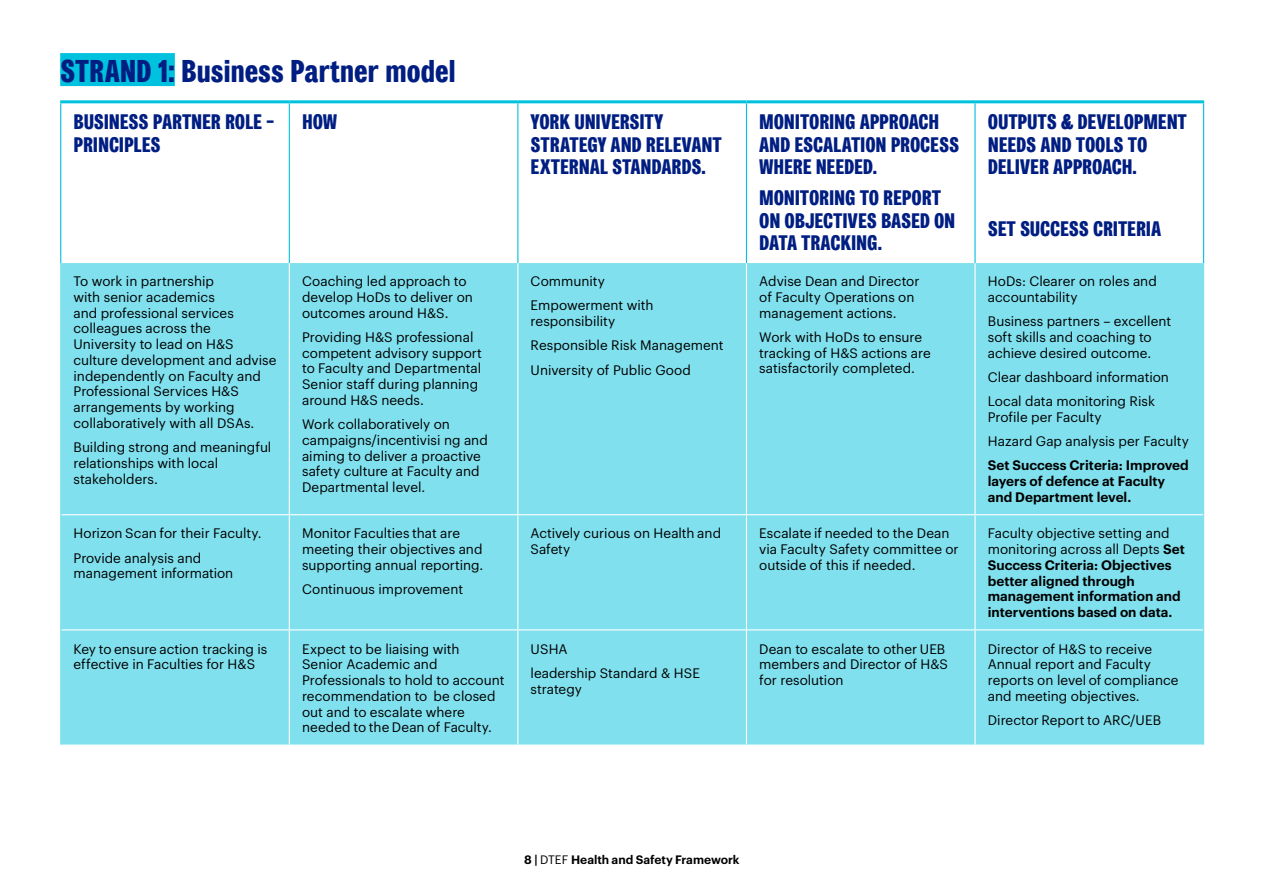
<style>
.page{position:relative;width:1263px;height:893px;background:#fff}
.page>*{position:absolute;margin:0;border:0;box-sizing:border-box;transform-origin:0 0}
.New_H2{font:600 condensed 31.5px "York Grot";letter-spacing:-.005em;color:#001e82}
.Table_head{font:600 condensed 21px/22.5px "York Grot";letter-spacing:-.01em;color:#001e82}
.Table_text{font:13.5px/15.8px "Graphik";color:#000}
.Table_text-2{font:600 13.5px/15.8px "Graphik";color:#000}
.t1{font:600 12px "Graphik";color:#000}
.s1{font-weight:400}
</style>
<div class="page">
<div style="left:60px;top:53px;width:115px;height:33px;background:#00c2de"></div>
<div style="left:61px;top:263px;width:1142px;height:481px;background:#80e0ee"></div>
<hr style="left:60px;top:100px;width:229px;height:3px;background:#00c2de">
<hr style="left:289px;top:100px;width:229px;height:3px;background:#00c2de">
<hr style="left:518px;top:100px;width:228px;height:3px;background:#00c2de">
<hr style="left:746px;top:100px;width:229px;height:3px;background:#00c2de">
<hr style="left:975px;top:100px;width:229px;height:3px;background:#00c2de">
<hr style="left:289px;top:263px;width:1px;height:251px;background:#fff">
<hr style="left:517px;top:263px;width:1px;height:251px;background:#fff">
<hr style="left:746px;top:263px;width:1px;height:251px;background:#fff">
<hr style="left:974px;top:263px;width:1px;height:251px;background:#fff">
<hr style="left:61px;top:514px;width:228px;height:1px;background:#fff">
<hr style="left:289px;top:514px;width:229px;height:1px;background:#fff">
<hr style="left:289px;top:515px;width:1px;height:114px;background:#fff">
<hr style="left:518px;top:514px;width:228px;height:1px;background:#fff">
<hr style="left:517px;top:515px;width:1px;height:114px;background:#fff">
<hr style="left:746px;top:514px;width:229px;height:1px;background:#fff">
<hr style="left:746px;top:515px;width:1px;height:114px;background:#fff">
<hr style="left:975px;top:514px;width:228px;height:1px;background:#fff">
<hr style="left:974px;top:515px;width:1px;height:114px;background:#fff">
<hr style="left:61px;top:629px;width:228px;height:1px;background:#fff">
<hr style="left:289px;top:629px;width:229px;height:1px;background:#fff">
<hr style="left:289px;top:630px;width:1px;height:114px;background:#fff">
<hr style="left:518px;top:629px;width:228px;height:1px;background:#fff">
<hr style="left:517px;top:630px;width:1px;height:114px;background:#fff">
<hr style="left:746px;top:629px;width:229px;height:1px;background:#fff">
<hr style="left:746px;top:630px;width:1px;height:114px;background:#fff">
<hr style="left:975px;top:629px;width:228px;height:1px;background:#fff">
<hr style="left:974px;top:630px;width:1px;height:114px;background:#fff">
<hr style="left:289px;top:103px;width:1px;height:160px;background:#00c2de">
<hr style="left:517px;top:103px;width:1px;height:160px;background:#00c2de">
<hr style="left:746px;top:103px;width:1px;height:160px;background:#00c2de">
<hr style="left:974px;top:103px;width:1px;height:160px;background:#00c2de">
<hr style="left:60px;top:103px;width:1px;height:160px;background:#00c2de">
<hr style="left:1203px;top:103px;width:1px;height:160px;background:#00c2de">
<hr style="left:60px;top:263px;width:1px;height:252px;background:#80e0ee">
<hr style="left:1203px;top:263px;width:1px;height:252px;background:#80e0ee">
<hr style="left:60px;top:515px;width:1px;height:115px;background:#80e0ee">
<hr style="left:1203px;top:515px;width:1px;height:115px;background:#80e0ee">
<hr style="left:60px;top:630px;width:1px;height:114px;background:#80e0ee">
<hr style="left:1203px;top:630px;width:1px;height:114px;background:#80e0ee">
<h2 class="New_H2" style="left:60px;top:53px;width:397px">STRAND 1: Business Partner model</h2>
<p class="Table_head" style="left:74px;top:112px;width:203px">BUSINESS PARTNER ROLE –<br>PRINCIPLES</p>
<p class="Table_head" style="left:302px;top:112px;width:37px">HOW</p>
<p class="Table_head" style="left:531px;top:112px;width:193px">YORK UNIVERSITY<br>STRATEGY AND RELEVANT<br>EXTERNAL STANDARDS.</p>
<p class="Table_head" style="left:759px;top:112px;width:202px">MONITORING APPROACH<br>AND ESCALATION PROCESS<br>WHERE NEEDED.</p>
<p class="Table_head" style="left:759px;top:188px;width:198px">MONITORING TO REPORT<br>ON OBJECTIVES BASED ON<br>DATA TRACKING.</p>
<p class="Table_text" style="left:74px;top:272px;width:204px">To work in partnership<br>with senior academics<br>and professional services colleagues across the<br>University to lead on H&amp;S culture development and advise independently on Faculty and<br>Professional Services H&amp;S arrangements by working collaboratively with all DSAs.</p>
<p class="Table_text" style="left:74px;top:438px;width:199px">Building strong and meaningful relationships with local stakeholders.</p>
<p class="Table_text" style="left:302px;top:272px;width:172px">Coaching led approach to develop HoDs to deliver on outcomes around H&amp;S.</p>
<p class="Table_text" style="left:302px;top:328px;width:181px">Providing H&amp;S professional competent advisory support to Faculty and Departmental<br>Senior staff during planning around H&amp;S needs.</p>
<p class="Table_text" style="left:302px;top:415px;width:187px">Work collaboratively on campaigns/incentivisi ng and aiming to deliver a proactive safety culture at Faculty and<br>Departmental level.</p>
<p class="Table_text" style="left:531px;top:272px;width:76px">Community</p>
<p class="Table_text" style="left:531px;top:297px;width:124px">Empowerment with responsibility</p>
<p class="Table_text" style="left:531px;top:337px;width:194px">Responsible Risk Management</p>
<p class="Table_text" style="left:531px;top:361px;width:162px">University of Public Good</p>
<p class="Table_text" style="left:759px;top:272px;width:162px">Advise Dean and Director of Faculty Operations on management actions.</p>
<p class="Table_text" style="left:759px;top:328px;width:173px">Work with HoDs to ensure tracking of H&amp;S actions are satisfactorily completed.</p>
<p class="Table_head" style="left:988px;top:112px;width:201px">OUTPUTS &amp; DEVELOPMENT<br>NEEDS AND TOOLS TO<br>DELIVER APPROACH.</p>
<p class="Table_head" style="left:988px;top:219px;width:175px">SET SUCCESS CRITERIA</p>
<p class="Table_text" style="left:988px;top:272px;width:171px">HoDs: Clearer on roles and accountability</p>
<p class="Table_text" style="left:988px;top:312px;width:185px">Business partners – excellent soft skills and coaching to achieve desired outcome.</p>
<p class="Table_text" style="left:988px;top:368px;width:183px">Clear dashboard information</p>
<p class="Table_text" style="left:988px;top:392px;width:169px">Local data monitoring Risk<br>Profile per Faculty</p>
<p class="Table_text" style="left:988px;top:432px;width:203px">Hazard Gap analysis per Faculty</p>
<p class="Table_text-2" style="left:988px;top:456px;width:202px">Set Success Criteria: Improved layers of defence at Faculty and Department level.</p>
<p class="Table_text" style="left:74px;top:524px;width:190px">Horizon Scan for their Faculty.</p>
<p class="Table_text" style="left:74px;top:549px;width:161px">Provide analysis and management information</p>
<p class="Table_text" style="left:302px;top:524px;width:183px">Monitor Faculties that are meeting their objectives and supporting annual reporting.</p>
<p class="Table_text" style="left:302px;top:580px;width:163px">Continuous improvement</p>
<p class="Table_text" style="left:531px;top:524px;width:192px">Actively curious on Health and<br>Safety</p>
<p class="Table_text" style="left:759px;top:524px;width:201px">Escalate if needed to the Dean via Faculty Safety committee or outside of this if needed.</p>
<p class="Table_text-2" style="left:988px;top:524px;width:198px"><span class="s1">Faculty objective setting and monitoring across all Depts</span> Set<br>Success Criteria: Objectives better aligned through management information and interventions based on data.</p>
<p class="Table_text" style="left:74px;top:640px;width:195px">Key to ensure action tracking is effective in Faculties for H&amp;S</p>
<p class="Table_text" style="left:302px;top:640px;width:204px">Expect to be liaising with<br>Senior Academic and<br>Professionals to hold to account recommendation to be closed out and to escalate where needed to the Dean of Faculty.</p>
<p class="Table_text" style="left:531px;top:640px;width:39px">USHA</p>
<p class="Table_text" style="left:531px;top:664px;width:171px">leadership Standard &amp; HSE strategy</p>
<p class="Table_text" style="left:759px;top:640px;width:190px">Dean to escalate to other UEB members and Director of H&amp;S for resolution</p>
<p class="Table_text" style="left:988px;top:640px;width:192px">Director of H&amp;S to receive<br>Annual report and Faculty reports on level of compliance and meeting objectives.</p>
<p class="Table_text" style="left:988px;top:711px;width:175px">Director Report to ARC/UEB</p>
<p class="t1" style="left:524px;top:851px;width:217px">8 | <span class="s1">DTEF</span> Health and Safety Framework</p>
</div>
